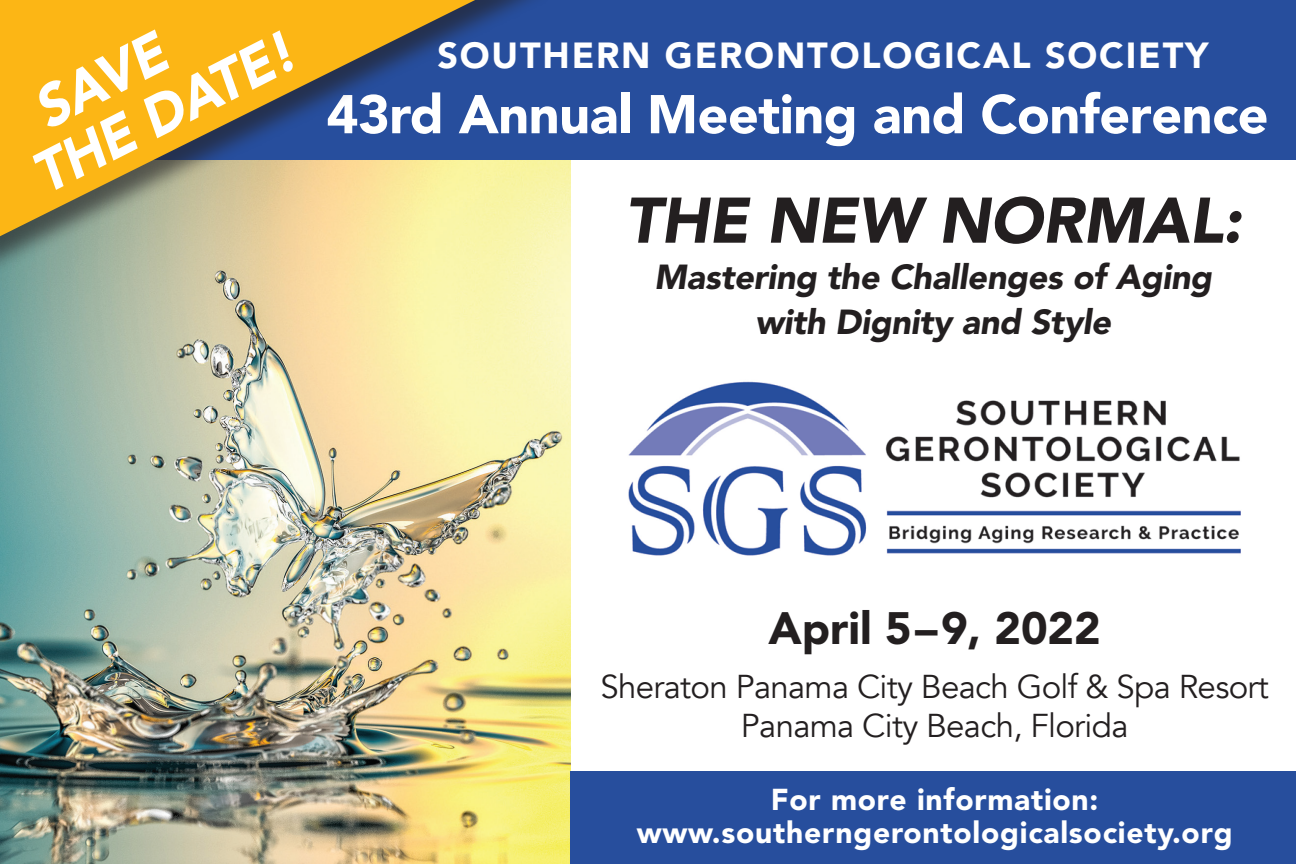
<style>
.page{position:relative;width:1296px;height:864px;background:#fff}
.page>*{position:absolute;margin:0;border:0;box-sizing:border-box;transform-origin:0 0}
.t1{font:italic 900 63.6px "Avenir LT Std";letter-spacing:-.01em;color:#231f20}
.t2{font:italic 900 57.3px "Avenir LT Std";color:#fff;scale:.95 1}
.t3{font:900 54px "Avenir LT Std";letter-spacing:-.01em;color:#fff}
.t4{font:900 45px "Avenir LT Std";color:#231f20}
.t5{font:900 36px "Avenir LT Std";letter-spacing:.05em;color:#fff}
.t6{font:italic 900 34.5px/45px "Avenir LT Std";letter-spacing:-.01em;color:#231f20;text-align:center}
.t7{font:33px/39px "Avenir";letter-spacing:-.02em;color:#231f20;text-align:center}
.t8{font:900 30px/33px "Avenir LT Std";letter-spacing:.025em;color:#fff;text-align:center}
</style>
<div class="page">
<img style="left:0;top:160px;width:570px;height:704px">
<div style="left:0;top:0;width:1296px;height:160px;background:#274e9d"></div>
<div style="left:0;top:0;width:555px;height:278px;background:#231f20;opacity:.62"></div>
<svg style="left:0;top:0;width:475px;height:236px"></svg>
<div style="left:570px;top:772px;width:726px;height:92px;background:#274e9d"></div>
<img style="left:628px;top:381px;width:613px;height:175px">
<h2 class="t2" style="left:23px;top:81px;width:148px;rotate:-27deg">SAVE</h2>
<h2 class="t2" style="left:21px;top:146px;width:302px;rotate:-27deg">THE DATE!</h2>
<p class="t5" style="left:437px;top:34px;width:773px">SOUTHERN GERONTOLOGICAL SOCIETY</p>
<h3 class="t3" style="left:327px;top:82px;width:944px">43rd Annual Meeting and Conference</h3>
<h1 class="t1" style="left:625px;top:182px;width:618px">THE NEW NORMAL:</h1>
<p class="t6" style="left:654px;top:255px;width:559px">Mastering the Challenges of Aging with Dignity and Style</p>
<h3 class="t4" style="left:768px;top:601px;width:334px">April 5–9, 2022</h3>
<p class="t7" style="left:600px;top:667px;width:670px">Sheraton Panama City Beach Golf &amp; Spa Resort<br>Panama City Beach, Florida</p>
<p class="t8" style="left:637px;top:783px;width:597px">For more information: www.southerngerontologicalsociety.org</p>
</div>
